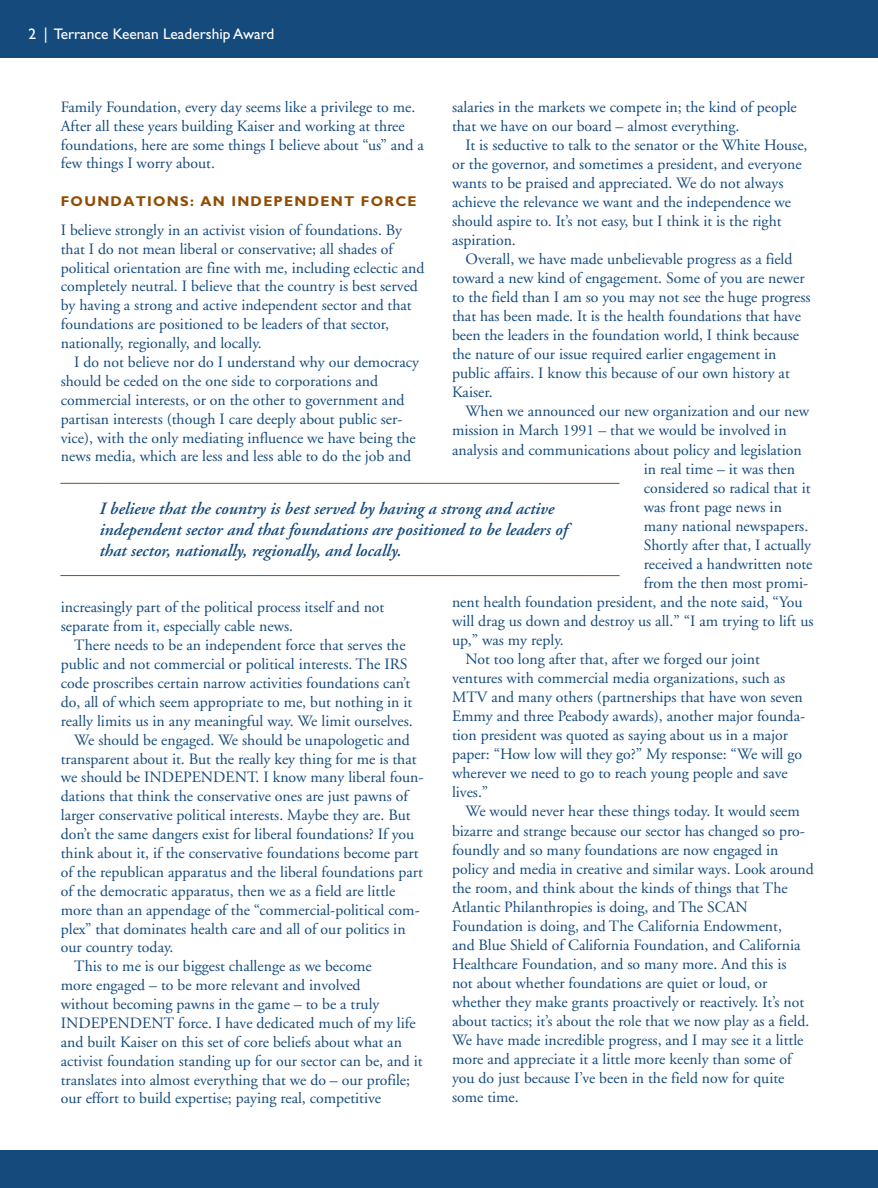
<style>
.page{position:relative;width:878px;height:1188px;background:#fff}
.page>*{position:absolute;margin:0;border:0;box-sizing:border-box;transform-origin:0 0}
.t1{font:italic 600 17.25px/21px "Adobe Garamond";color:#144a7c}
.t2{font:15.75px/18.9px "Adobe Garamond";color:#144a7c}
.t3{font:15.3px "Gill Sans";color:#fff}
.t4{font:700 14.25px "Gill Sans";letter-spacing:.09em;color:#914c01}
</style>
<div class="page">
<div style="left:0;top:0;width:878px;height:57px;background:#144a7c"></div>
<div style="left:0;top:1151px;width:878px;height:37px;background:#144a7c"></div>
<hr style="left:60px;top:483px;width:559px;height:1px;background:#914c01">
<hr style="left:60px;top:575px;width:559px;height:1px;background:#914c01">
<p class="t3" style="left:28px;top:28px;width:247px">2 | Terrance Keenan Leadership Award</p>
<p class="t2" style="left:452px;top:99px;width:346px">salaries in the markets we compete in; the kind of people that we have on our board – almost everything.</p>
<p class="t2" style="left:452px;top:137px;width:357px;text-indent:13px">It is seductive to talk to the senator or the White House, or the governor, and sometimes a president, and everyone wants to be praised and appreciated. We do not always achieve the relevance we want and the independence we should aspire to. It’s not easy, but I think it is the right aspiration.</p>
<p class="t2" style="left:452px;top:251px;width:360px;text-indent:13px">Overall, we have made unbelievable progress as a field toward a new kind of engagement. Some of you are newer to the field than I am so you may not see the huge progress that has been made. It is the health foundations that have been the leaders in the foundation world, I think because the nature of our issue required earlier engagement in public affairs. I know this because of our own history at Kaiser.</p>
<p class="t2" style="left:465px;top:403px;width:345px">When we announced our new organization and our new</p>
<p class="t2" style="left:452px;top:422px;width:336px">mission in March 1991 – that we would be involved in</p>
<p class="t2" style="left:452px;top:441px;width:351px">analysis and communications about policy and legislation</p>
<p class="t2" style="left:643px;top:461px;width:153px">in real time – it was then</p>
<p class="t2" style="left:643px;top:480px;width:168px">considered so radical that it</p>
<p class="t2" style="left:643px;top:499px;width:140px">was front page news in</p>
<p class="t2" style="left:643px;top:518px;width:166px">many national newspapers.</p>
<p class="t2" style="left:643px;top:537px;width:169px">Shortly after that, I actually</p>
<p class="t2" style="left:643px;top:556px;width:170px">received a handwritten note</p>
<p class="t2" style="left:643px;top:575px;width:166px">from the then most promi-</p>
<p class="t2" style="left:452px;top:594px;width:352px">nent health foundation president, and the note said, “You</p>
<p class="t2" style="left:452px;top:613px;width:363px">will drag us down and destroy us all.” “I am trying to lift us</p>
<p class="t2" style="left:452px;top:632px;width:113px">up,” was my reply.</p>
<p class="t2" style="left:465px;top:651px;width:296px">Not too long after that, after we forged our joint</p>
<p class="t2" style="left:452px;top:670px;width:335px">ventures with commercial media organizations, such as</p>
<p class="t2" style="left:452px;top:689px;width:352px">MTV and many others (partnerships that have won seven</p>
<p class="t2" style="left:452px;top:708px;width:354px">Emmy and three Peabody awards), another major founda-</p>
<p class="t2" style="left:452px;top:727px;width:337px">tion president was quoted as saying about us in a major</p>
<p class="t2" style="left:452px;top:746px;width:351px">paper: “How low will they go?” My response: “We will go</p>
<p class="t2" style="left:452px;top:765px;width:337px">wherever we need to go to reach young people and save</p>
<p class="t2" style="left:452px;top:784px;width:38px">lives.”</p>
<p class="t2" style="left:465px;top:803px;width:336px">We would never hear these things today. It would seem</p>
<p class="t2" style="left:452px;top:822px;width:354px">bizarre and strange because our sector has changed so pro-</p>
<p class="t2" style="left:452px;top:842px;width:328px">foundly and so many foundations are now engaged in</p>
<p class="t2" style="left:452px;top:861px;width:363px">policy and media in creative and similar ways. Look around</p>
<p class="t2" style="left:452px;top:880px;width:337px">the room, and think about the kinds of things that The</p>
<p class="t2" style="left:452px;top:899px;width:297px">Atlantic Philanthropies is doing, and The SCAN</p>
<p class="t2" style="left:452px;top:918px;width:331px">Foundation is doing, and The California Endowment,</p>
<p class="t2" style="left:452px;top:937px;width:350px">and Blue Shield of California Foundation, and California</p>
<p class="t2" style="left:452px;top:956px;width:336px">Healthcare Foundation, and so many more. And this is</p>
<p class="t2" style="left:452px;top:975px;width:317px">not about whether foundations are quiet or loud, or</p>
<p class="t2" style="left:452px;top:994px;width:354px">whether they make grants proactively or reactively. It’s not</p>
<p class="t2" style="left:452px;top:1013px;width:359px">about tactics; it’s about the role that we now play as a field.</p>
<p class="t2" style="left:452px;top:1032px;width:353px">We have made incredible progress, and I may see it a little</p>
<p class="t2" style="left:452px;top:1051px;width:341px">more and appreciate it a little more keenly than some of</p>
<p class="t2" style="left:452px;top:1070px;width:334px">you do just because I’ve been in the field now for quite</p>
<p class="t2" style="left:452px;top:1089px;width:68px">some time.</p>
<p class="t2" style="left:61px;top:99px;width:364px">Family Foundation, every day seems like a privilege to me.<br>After all these years building Kaiser and working at three foundations, here are some things I believe about “us” and a few things I worry about.</p>
<p class="t4" style="left:61px;top:196px;width:357px">FOUNDATIONS: AN INDEPENDENT FORCE</p>
<p class="t2" style="left:61px;top:222px;width:365px">I believe strongly in an activist vision of foundations. By that I do not mean liberal or conservative; all shades of political orientation are fine with me, including eclectic and completely neutral. I believe that the country is best served by having a strong and active independent sector and that foundations are positioned to be leaders of that sector, nationally, regionally, and locally.</p>
<p class="t2" style="left:61px;top:354px;width:360px;text-indent:13px">I do not believe nor do I understand why our democracy should be ceded on the one side to corporations and commercial interests, or on the other to government and partisan interests (though I care deeply about public ser&shy;vice), with the only mediating influence we have being the news media, which are less and less able to do the job and</p>
<p class="t1" style="left:99px;top:500px;width:469px">I believe that the country is best served by having a strong and active independent sector and that foundations are positioned to be leaders of that sector, nationally, regionally, and locally.</p>
<p class="t2" style="left:61px;top:599px;width:325px">increasingly part of the political process itself and not separate from it, especially cable news.</p>
<p class="t2" style="left:74px;top:637px;width:333px">There needs to be an independent force that serves the</p>
<p class="t2" style="left:61px;top:656px;width:348px">public and not commercial or political interests. The IRS</p>
<p class="t2" style="left:61px;top:675px;width:351px">code proscribes certain narrow activities foundations can’t</p>
<p class="t2" style="left:61px;top:694px;width:353px">do, all of which seem appropriate to me, but nothing in it</p>
<p class="t2" style="left:61px;top:713px;width:353px">really limits us in any meaningful way. We limit ourselves.</p>
<p class="t2" style="left:74px;top:732px;width:337px">We should be engaged. We should be unapologetic and</p>
<p class="t2" style="left:61px;top:750px;width:357px">transparent about it. But the really key thing for me is that</p>
<p class="t2" style="left:61px;top:769px;width:364px">we should be INDEPENDENT. I know many liberal foun-</p>
<p class="t2" style="left:61px;top:788px;width:349px">dations that think the conservative ones are just pawns of</p>
<p class="t2" style="left:61px;top:807px;width:351px">larger conservative political interests. Maybe they are. But</p>
<p class="t2" style="left:61px;top:826px;width:355px">don’t the same dangers exist for liberal foundations? If you</p>
<p class="t2" style="left:61px;top:845px;width:359px">think about it, if the conservative foundations become part</p>
<p class="t2" style="left:61px;top:864px;width:364px">of the republican apparatus and the liberal foundations part</p>
<p class="t2" style="left:61px;top:883px;width:336px">of the democratic apparatus, then we as a field are little</p>
<p class="t2" style="left:61px;top:902px;width:360px">more than an appendage of the “commercial-political com-</p>
<p class="t2" style="left:61px;top:920px;width:346px">plex” that dominates health care and all of our politics in</p>
<p class="t2" style="left:61px;top:939px;width:114px">our country today.</p>
<p class="t2" style="left:74px;top:958px;width:299px">This to me is our biggest challenge as we become</p>
<p class="t2" style="left:61px;top:977px;width:301px">more engaged – to be more relevant and involved</p>
<p class="t2" style="left:61px;top:996px;width:320px">without becoming pawns in the game – to be a truly</p>
<p class="t2" style="left:61px;top:1015px;width:356px">INDEPENDENT force. I have dedicated much of my life</p>
<p class="t2" style="left:61px;top:1034px;width:342px">and built Kaiser on this set of core beliefs about what an</p>
<p class="t2" style="left:61px;top:1053px;width:363px">activist foundation standing up for our sector can be, and it</p>
<p class="t2" style="left:61px;top:1072px;width:351px">translates into almost everything that we do – our profile;</p>
<p class="t2" style="left:61px;top:1090px;width:322px">our effort to build expertise; paying real, competitive</p>
</div>
